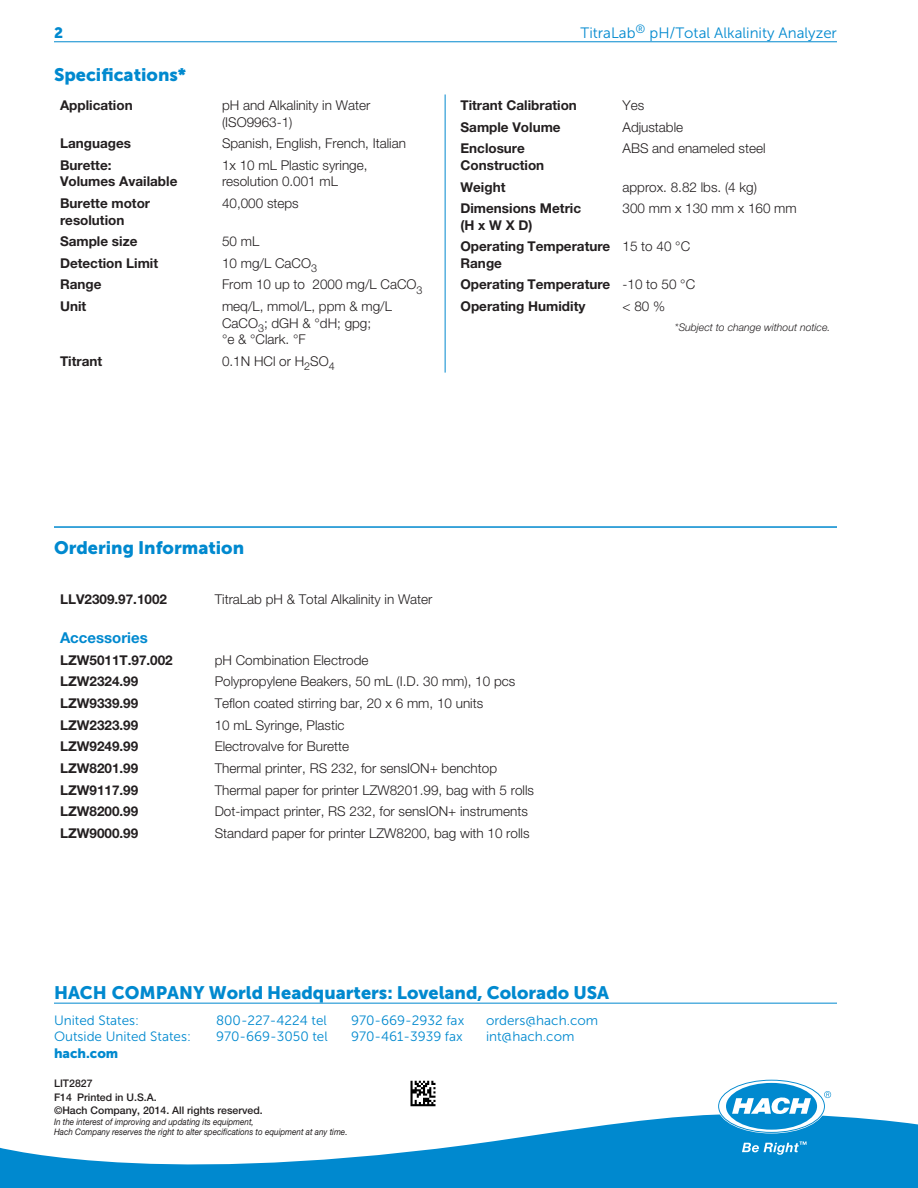
<style>
.page{position:relative;width:918px;height:1188px;background:#fff}
.page>*{position:absolute;margin:0;border:0;box-sizing:border-box;transform-origin:0 0}
.Head_2{font:18px "Museo Sans 900";color:#0089cf}
.Head_3{font:15px "Museo Sans 300";color:#0089cf}
.Head_3_Text_1_Bold{font:700 15px "Helvetica Neue LT Std";color:#0089cf}
.Head_3-2{font:15px "Museo Sans 900";color:#0089cf}
.Text_1{font:300 13.5px/16.5px "Helvetica Neue LT Std";color:#231f20}
.Head_4_Text_1{font:700 13.5px/16.5px "Helvetica Neue LT Std";color:#231f20}
.Text_1_Color{font:13.5px "Museo Sans 300";color:#0089cf}
.Text_1_Text_1_Bold{font:700 13.5px "Helvetica Neue LT Std";color:#231f20}
.Text_1_Color-2{font:13.5px "Museo Sans 900";color:#0089cf}
.t1{font:500 10.5px "Helvetica Neue LT Std";color:#231f20}
.Footnote{font:italic 300 10.5px "Helvetica Neue LT Std";color:#231f20}
.t2{font:italic 9px/10.5px "Helvetica Neue LT Std";color:#231f20;scale:.9 1}
</style>
<div class="page">
<svg style="left:0;top:1114px;width:918px;height:74px;fill:#0089cf"></svg>
<svg style="left:719px;top:1081px;width:112px;height:51px"></svg>
<svg style="left:742px;top:1141px;width:65px;height:14px"></svg>
<hr style="left:54px;top:1003px;width:783px;height:1px;background:#0089cf">
<img style="left:410px;top:1080px;width:26px;height:27px">
<hr style="left:445px;top:94px;width:1px;height:279px;background:#0089cf">
<hr style="left:54px;top:41px;width:783px;height:1px;background:#0089cf">
<hr style="left:54px;top:526px;width:783px;height:2px;background:#0089cf">
<p class="Head_3-2" style="left:54px;top:24px;width:11px">2</p>
<p class="Head_3" style="left:581px;top:25px;width:258px">TitraLab<sup>®</sup> pH/Total Alkalinity Analyzer</p>
<p class="Head_2" style="left:54px;top:64px;width:134px">Specifications*</p>
<p class="Head_4_Text_1" style="left:60px;top:97px;width:74px">Application</p>
<p class="Text_1" style="left:222px;top:97px;width:150px">pH and Alkalinity in Water (ISO9963-1)</p>
<p class="Head_4_Text_1" style="left:60px;top:135px;width:73px">Languages</p>
<p class="Text_1" style="left:222px;top:135px;width:186px">Spanish, English, French, Italian</p>
<p class="Head_4_Text_1" style="left:60px;top:157px;width:119px">Burette:<br>Volumes Available</p>
<p class="Text_1" style="left:222px;top:157px;width:147px">1x 10 mL Plastic syringe, resolution 0.001 mL</p>
<p class="Head_4_Text_1" style="left:60px;top:195px;width:92px">Burette motor resolution</p>
<p class="Text_1" style="left:222px;top:195px;width:78px">40,000 steps</p>
<p class="Head_4_Text_1" style="left:60px;top:233px;width:79px">Sample size</p>
<p class="Text_1" style="left:222px;top:233px;width:39px">50 mL</p>
<p class="Head_4_Text_1" style="left:60px;top:254px;width:100px">Detection Limit</p>
<p class="Text_1" style="left:222px;top:255px;width:97px">10 mg/L CaCO<sub>3</sub></p>
<p class="Head_4_Text_1" style="left:60px;top:276px;width:43px">Range</p>
<p class="Text_1" style="left:222px;top:276px;width:202px">From 10 up to 2000 mg/L CaCO<sub>3</sub></p>
<p class="Head_4_Text_1" style="left:60px;top:298px;width:28px">Unit</p>
<p class="Text_1" style="left:222px;top:298px;width:171px">meq/L, mmol/L, ppm &amp; mg/L<br>CaCO<sub>3</sub>; dGH &amp; °dH; gpg;<br>°e &amp; °Clark. °F</p>
<p class="Head_4_Text_1" style="left:60px;top:352px;width:44px">Titrant</p>
<p class="Text_1" style="left:222px;top:352px;width:114px">0.1N HCl or H<sub>2</sub>SO<sub>4</sub></p>
<p class="Head_4_Text_1" style="left:460px;top:97px;width:118px">Titrant Calibration</p>
<p class="Text_1" style="left:622px;top:97px;width:23px">Yes</p>
<p class="Head_4_Text_1" style="left:460px;top:118px;width:102px">Sample Volume</p>
<p class="Text_1" style="left:622px;top:118px;width:62px">Adjustable</p>
<p class="Head_4_Text_1" style="left:460px;top:140px;width:85px">Enclosure<br>Construction</p>
<p class="Text_1" style="left:622px;top:140px;width:145px">ABS and enameled steel</p>
<p class="Head_4_Text_1" style="left:460px;top:178px;width:46px">Weight</p>
<p class="Text_1" style="left:622px;top:178px;width:136px">approx. 8.82 lbs. (4 kg)</p>
<p class="Head_4_Text_1" style="left:460px;top:200px;width:122px">Dimensions Metric (H x W X D)</p>
<p class="Text_1" style="left:622px;top:200px;width:176px">300 mm x 130 mm x 160 mm</p>
<p class="Head_4_Text_1" style="left:460px;top:238px;width:151px">Operating Temperature<br>Range</p>
<p class="Text_1" style="left:622px;top:238px;width:69px">15 to 40 °C</p>
<p class="Head_4_Text_1" style="left:460px;top:276px;width:151px">Operating Temperature</p>
<p class="Text_1" style="left:622px;top:276px;width:74px">-10 to 50 °C</p>
<p class="Head_4_Text_1" style="left:460px;top:298px;width:126px">Operating Humidity</p>
<p class="Text_1" style="left:622px;top:298px;width:44px">&lt; 80 %</p>
<p class="Footnote" style="left:675px;top:321px;width:157px">*Subject to change without notice.</p>
<p class="Head_2" style="left:54px;top:537px;width:192px">Ordering Information</p>
<p class="Text_1_Text_1_Bold" style="left:60px;top:591px;width:109px">LLV2309.97.1002</p>
<p class="Text_1" style="left:215px;top:591px;width:219px">TitraLab pH &amp; Total Alkalinity in Water</p>
<p class="Head_3_Text_1_Bold" style="left:60px;top:628px;width:89px">Accessories</p>
<p class="Text_1_Text_1_Bold" style="left:60px;top:652px;width:114px">LZW5011T.97.002</p>
<p class="Text_1" style="left:215px;top:651px;width:155px">pH Combination Electrode</p>
<p class="Text_1_Text_1_Bold" style="left:60px;top:673px;width:80px">LZW2324.99</p>
<p class="Text_1" style="left:215px;top:673px;width:302px">Polypropylene Beakers, 50 mL (I.D. 30 mm), 10 pcs</p>
<p class="Text_1_Text_1_Bold" style="left:60px;top:695px;width:80px">LZW9339.99</p>
<p class="Text_1" style="left:215px;top:695px;width:270px">Teflon coated stirring bar, 20 x 6 mm, 10 units</p>
<p class="Text_1_Text_1_Bold" style="left:60px;top:717px;width:80px">LZW2323.99</p>
<p class="Text_1" style="left:215px;top:716px;width:131px">10 mL Syringe, Plastic</p>
<p class="Text_1_Text_1_Bold" style="left:60px;top:738px;width:80px">LZW9249.99</p>
<p class="Text_1" style="left:215px;top:738px;width:136px">Electrovalve for Burette</p>
<p class="Text_1_Text_1_Bold" style="left:60px;top:760px;width:80px">LZW8201.99</p>
<p class="Text_1" style="left:215px;top:760px;width:284px">Thermal printer, RS 232, for sensION+ benchtop</p>
<p class="Text_1_Text_1_Bold" style="left:60px;top:781px;width:80px">LZW9117.99</p>
<p class="Text_1" style="left:215px;top:781px;width:321px">Thermal paper for printer LZW8201.99, bag with 5 rolls</p>
<p class="Text_1_Text_1_Bold" style="left:60px;top:803px;width:80px">LZW8200.99</p>
<p class="Text_1" style="left:215px;top:803px;width:315px">Dot-impact printer, RS 232, for sensION+ instruments</p>
<p class="Text_1_Text_1_Bold" style="left:60px;top:825px;width:80px">LZW9000.99</p>
<p class="Text_1" style="left:215px;top:825px;width:316px">Standard paper for printer LZW8200, bag with 10 rolls</p>
<p class="Head_2" style="left:54px;top:982px;width:557px">HACH COMPANY World Headquarters: Loveland, Colorado USA</p>
<p class="Text_1_Color" style="left:54px;top:1013px;width:87px">United States:</p>
<p class="Text_1_Color" style="left:216px;top:1013px;width:112px">800-227-4224 tel</p>
<p class="Text_1_Color" style="left:351px;top:1013px;width:115px">970-669-2932 fax</p>
<p class="Text_1_Color" style="left:486px;top:1013px;width:114px">orders@hach.com</p>
<p class="Text_1_Color" style="left:54px;top:1029px;width:138px">Outside United States:</p>
<p class="Text_1_Color" style="left:216px;top:1029px;width:113px">970-669-3050 tel</p>
<p class="Text_1_Color" style="left:351px;top:1029px;width:113px">970-461-3939 fax</p>
<p class="Text_1_Color" style="left:486px;top:1029px;width:90px">int@hach.com</p>
<p class="Text_1_Color-2" style="left:54px;top:1045px;width:66px">hach.com</p>
<p class="t1" style="left:54px;top:1078px;width:40px">LIT2827</p>
<p class="t1" style="left:54px;top:1091px;width:104px">F14 Printed in U.S.A.</p>
<p class="t1" style="left:54px;top:1105px;width:210px">©Hach Company, 2014. All rights reserved.</p>
<p class="t2" style="left:54px;top:1116px;width:328px">In the interest of improving and updating its equipment,<br>Hach Company reserves the right to alter specifications to equipment at any time.</p>
</div>
